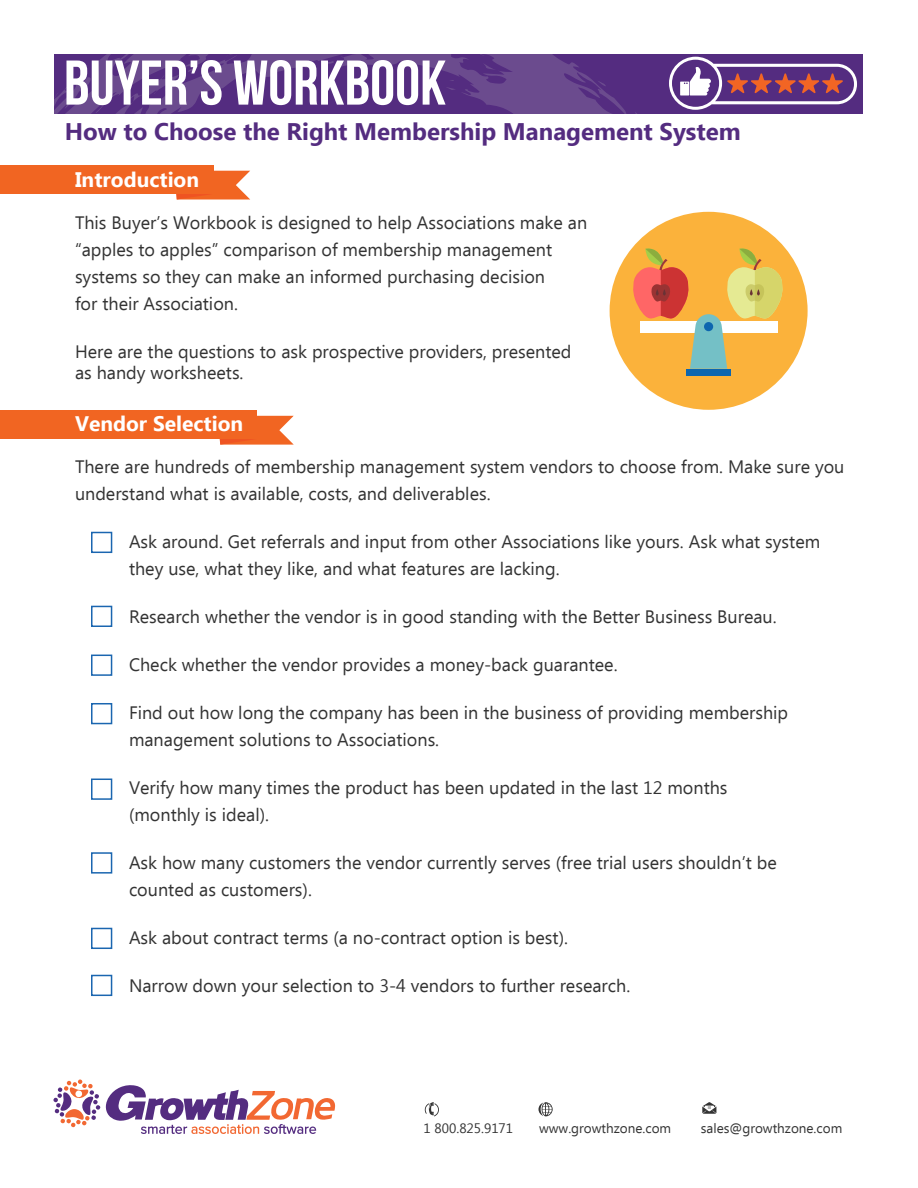
<style>
.page{position:relative;width:918px;height:1188px;background:#fff}
.page>*{position:absolute;margin:0;border:0;box-sizing:border-box;transform-origin:0 0}
.t1{font:63px "Bebas Neue";color:#fff}
.t2{font:700 24px "Ebrima";color:#542c80}
.t3{font:700 21px "Ebrima";color:#fff}
.t4{font:18px/27px "Ebrima";color:#333}
.t5{font:13.5px "Ebrima";color:#333}
</style>
<div class="page">
<div style="left:55px;top:54px;width:808px;height:60px;background:#542c80"></div>
<svg style="left:425px;top:1102px;width:14px;height:14px"></svg>
<svg style="left:539px;top:1102px;width:14px;height:14px"></svg>
<svg style="left:702px;top:1102px;width:14px;height:12px"></svg>
<svg style="left:669px;top:57px;width:188px;height:53px"></svg>
<svg style="left:54px;top:54px;width:582px;height:59px"></svg>
<svg style="left:54px;top:1079px;width:281px;height:55px"></svg>
<svg style="left:220px;top:415px;width:74px;height:30px"></svg>
<div style="left:0;top:410px;width:257px;height:29px;background:#f16522"></div>
<svg style="left:176px;top:170px;width:74px;height:30px"></svg>
<div style="left:0;top:165px;width:213px;height:29px;background:#f16522"></div>
<div style="left:91px;top:532px;width:21px;height:21px;border:2px solid #1b66b0"></div>
<div style="left:91px;top:606px;width:21px;height:21px;border:2px solid #1b66b0"></div>
<div style="left:91px;top:655px;width:21px;height:21px;border:2px solid #1b66b0"></div>
<div style="left:91px;top:703px;width:21px;height:21px;border:2px solid #1b66b0"></div>
<div style="left:91px;top:779px;width:21px;height:21px;border:2px solid #1b66b0"></div>
<div style="left:91px;top:852px;width:21px;height:22px;border:2px solid #1b66b0"></div>
<div style="left:91px;top:928px;width:21px;height:21px;border:2px solid #1b66b0"></div>
<div style="left:91px;top:975px;width:21px;height:21px;border:2px solid #1b66b0"></div>
<div style="left:610px;top:212px;width:198px;height:198px;background:#fbb23b;border-radius:50%"></div>
<div style="left:686px;top:369px;width:45px;height:6px;background:#0d66af"></div>
<svg style="left:631px;top:245px;width:154px;height:124px"></svg>
<h1 class="t1" style="left:64px;top:48px;width:384px">BUYER’S WORKBOOK</h1>
<h2 class="t2" style="left:65px;top:114px;width:678px">How to Choose the Right Membership Management System</h2>
<p class="t3" style="left:75px;top:163px;width:126px">Introduction</p>
<p class="t4" style="left:75px;top:210px;width:514px">This Buyer’s Workbook is designed to help Associations make an “apples to apples” comparison of membership management systems so they can make an informed purchasing decision<br>for their Association.</p>
<p class="t4" style="left:75px;top:342px;width:498px;line-height:21px">Here are the questions to ask prospective providers, presented as handy worksheets.</p>
<p class="t3" style="left:75px;top:408px;width:170px">Vendor Selection</p>
<p class="t4" style="left:75px;top:454px;width:771px">There are hundreds of membership management system vendors to choose from. Make sure you understand what is available, costs, and deliverables.</p>
<p class="t4" style="left:129px;top:529px;width:693px">Ask around. Get referrals and input from other Associations like yours. Ask what system they use, what they like, and what features are lacking.</p>
<p class="t4" style="left:129px;top:604px;width:649px">Research whether the vendor is in good standing with the Better Business Bureau.</p>
<p class="t4" style="left:129px;top:652px;width:490px">Check whether the vendor provides a money-back guarantee.</p>
<p class="t4" style="left:129px;top:700px;width:661px">Find out how long the company has been in the business of providing membership management solutions to Associations.</p>
<p class="t4" style="left:129px;top:775px;width:600px">Verify how many times the product has been updated in the last 12 months (monthly is ideal).</p>
<p class="t4" style="left:129px;top:850px;width:649px">Ask how many customers the vendor currently serves (free trial users shouldn’t be counted as customers).</p>
<p class="t4" style="left:129px;top:925px;width:441px">Ask about contract terms (a no-contract option is best).</p>
<p class="t4" style="left:129px;top:973px;width:503px">Narrow down your selection to 3-4 vendors to further research.</p>
<p class="t5" style="left:424px;top:1119px;width:91px">1 800.825.9171</p>
<p class="t5" style="left:539px;top:1119px;width:134px">www.growthzone.com</p>
<p class="t5" style="left:701px;top:1119px;width:143px">sales@growthzone.com</p>
</div>
